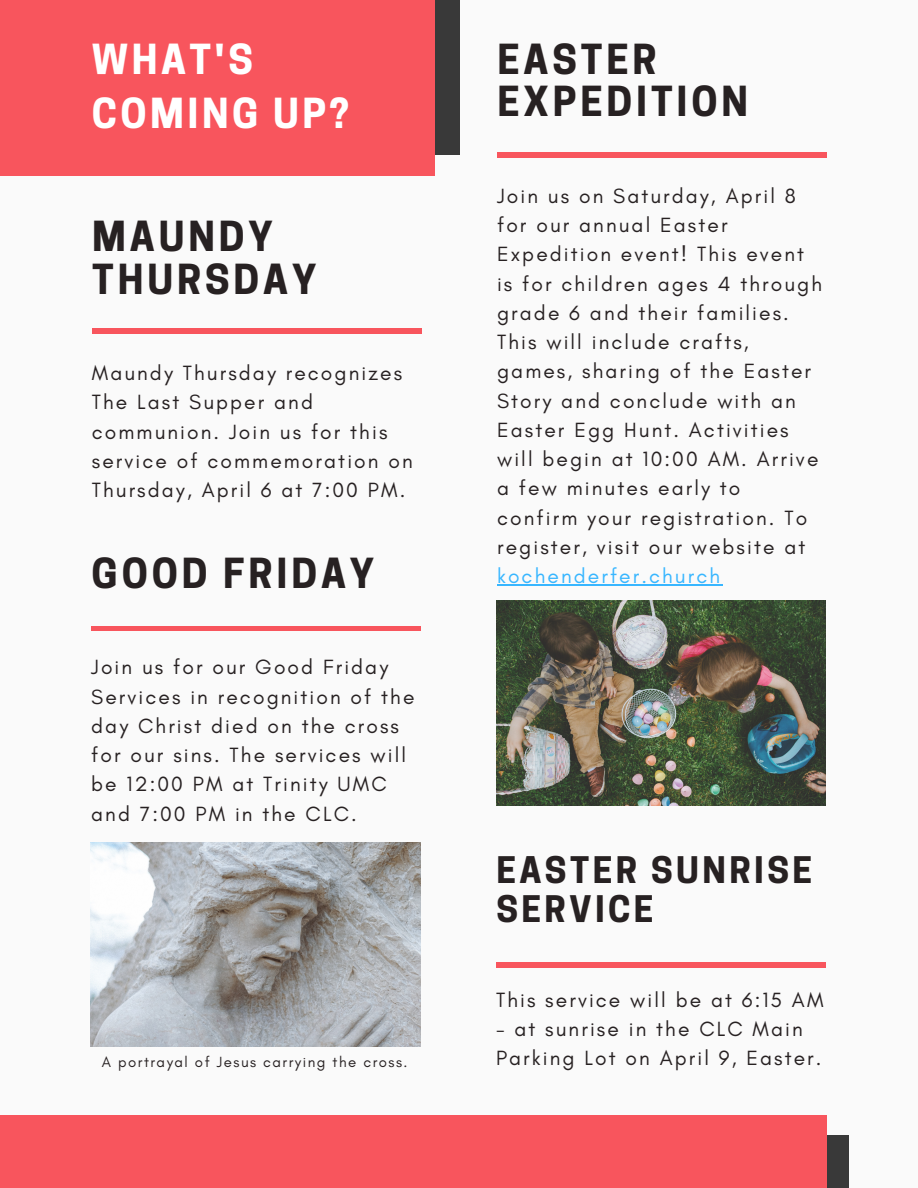
<style>
.page{position:relative;width:918px;height:1188px;background:#fafafa}
.page>*{position:absolute;margin:0;border:0;box-sizing:border-box;transform-origin:0 0}
.t1{font:700 38.85px/42.8px "Cooper Hewitt";letter-spacing:.1em;color:#272122}
.t2{font:700 38.85px/54px "Cooper Hewitt";letter-spacing:.09em;color:#fff}
.t3{font:700 34.35px/38.2px "Cooper Hewitt";letter-spacing:.1em;color:#272122}
.t4{font:21px/29.2px "Glacial Indifference";letter-spacing:.1em;color:#272122}
.t5{font:21px "Glacial Indifference";letter-spacing:.1em;color:#38b6ff}
.t6{font:15px "Glacial Indifference";letter-spacing:.1em;color:#272122}
</style>
<div class="page">
<div style="left:25px;top:0;width:434px;height:155px;background:#393939"></div>
<div style="left:0;top:0;width:435px;height:175px;background:#f8555d"></div>
<hr style="left:92px;top:329px;width:330px;height:4px;background:#f8555d">
<div style="left:0;top:1136px;width:848px;height:52px;background:#393939"></div>
<div style="left:0;top:1115px;width:826px;height:73px;background:#f8555d"></div>
<hr style="left:497px;top:153px;width:330px;height:4px;background:#f8555d">
<img style="left:91px;top:842px;width:329px;height:205px">
<div style="left:91px;top:626px;width:329px;height:5px;background:#f8555d"></div>
<hr style="left:497px;top:584px;width:225px;height:1px;background:#38b6ff">
<hr style="left:496px;top:963px;width:330px;height:4px;background:#f8555d">
<img style="left:496px;top:601px;width:330px;height:205px">
<h1 class="t2" style="left:92px;top:37px;width:259px">WHAT'S<br>COMING UP?</h1>
<h1 class="t1" style="left:92px;top:220px;width:226px">MAUNDY<br>THURSDAY</h1>
<p class="t4" style="left:92px;top:358px;width:322px">Maundy Thursday recognizes<br>The Last Supper and communion. Join us for this service of commemoration on<br>Thursday, April 6 at 7:00 PM.</p>
<h1 class="t1" style="left:92px;top:557px;width:284px">GOOD FRIDAY</h1>
<p class="t4" style="left:91px;top:652px;width:325px">Join us for our Good Friday<br>Services in recognition of the day Christ died on the cross for our sins. The services will be 12:00 PM at Trinity UMC and 7:00 PM in the CLC.</p>
<p class="t6" style="left:102px;top:1053px;width:307px">A portrayal of Jesus carrying the cross.</p>
<h1 class="t1" style="left:497px;top:43px;width:252px">EASTER<br>EXPEDITION</h1>
<p class="t4" style="left:497px;top:181px;width:327px">Join us on Saturday, April 8 for our annual Easter<br>Expedition event! This event is for children ages 4 through grade 6 and their families.<br>This will include crafts, games, sharing of the Easter<br>Story and conclude with an<br>Easter Egg Hunt. Activities will begin at 10:00 AM. Arrive a few minutes early to confirm your registration. To register, visit our website at</p>
<p class="t5" style="left:497px;top:563px;width:225px">kochenderfer.church</p>
<h2 class="t3" style="left:496px;top:856px;width:317px">EASTER SUNRISE<br>SERVICE</h2>
<p class="t4" style="left:496px;top:985px;width:329px">This service will be at 6:15 AM</p>
<p class="t4" style="left:496px;top:1014px;width:327px">- at sunrise in the CLC Main<br>Parking Lot on April 9, Easter.</p>
</div>
